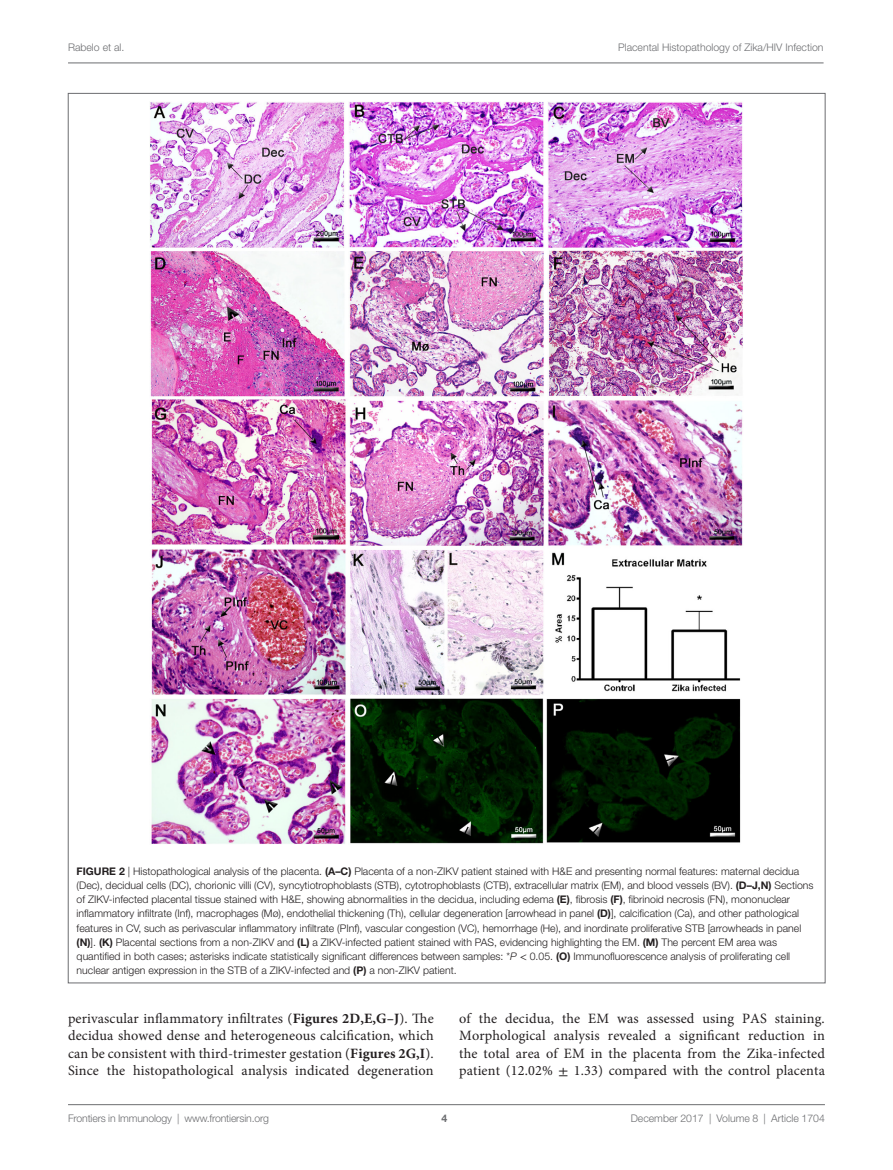
<style>
.page{position:relative;width:893px;height:1170px;background:#fff}
.page>*{position:absolute;margin:0;border:0;box-sizing:border-box;transform-origin:0 0}
.t1{font:14.25px/17.2px "Minion Pro";letter-spacing:.01em;color:#231f20;text-align:justify}
.t2{font:300 10.5px/14.2px "Helvetica Neue LT Std";color:#231f20}
.t3{font:300 10.5px "Helvetica Neue LT Std";color:#6c6d70}
.t4{font:700 10.5px "Helvetica Neue LT Std";color:#6c6d70}
.s1{font-weight:700}
.s2{font-style:italic}
.s3{font-family:"STIX General";font-weight:400}
.s4{font-family:"STIX General"}
</style>
<div class="page">
<img style="left:150px;top:102px;width:593px;height:742px">
<hr style="left:68px;top:63px;width:756px;height:1px;background:#6c6d70">
<hr style="left:68px;top:1104px;width:757px;height:1px;background:#6c6d70">
<p class="t3" style="left:68px;top:41px;width:58px">Rabelo et al.</p>
<p class="t3" style="left:618px;top:41px;width:207px">Placental Histopathology of Zika/HIV Infection</p>
<p class="t2" style="left:77px;top:863px;width:738px"><span class="s1">FIGURE 2</span> | Histopathological analysis of the placenta. <span class="s1">(A–C)</span> Placenta of a non-ZIKV patient stained with H&amp;E and presenting normal features: maternal decidua (Dec), decidual cells (DC), chorionic villi (CV), syncytiotrophoblasts (STB), cytotrophoblasts (CTB), extracellular matrix (EM), and blood vessels (BV). <span class="s1">(D–J,N)</span> Sections of ZIKV-infected placental tissue stained with H&amp;E, showing abnormalities in the decidua, including edema <span class="s1">(E)</span>, fibrosis <span class="s1">(F)</span>, fibrinoid necrosis (FN), mononuclear inflammatory infiltrate (Inf), macrophages (Mø), endothelial thickening (Th), cellular degeneration [arrowhead in panel <span class="s1">(D)</span>], calcification (Ca), and other pathological features in CV, such as perivascular inflammatory infiltrate (PInf), vascular congestion (VC), hemorrhage (He), and inordinate proliferative STB [arrowheads in panel <span class="s1">(N)</span>]. <span class="s1">(K)</span> Placental sections from a non-ZIKV and <span class="s1">(L)</span> a ZIKV-infected patient stained with PAS, evidencing highlighting the EM. <span class="s1">(M)</span> The percent EM area was quantified in both cases; asterisks indicate statistically significant differences between samples: *<span class="s2">P</span> <span class="s3">&lt;</span> 0.05. <span class="s1">(O)</span> Immunofluorescence analysis of proliferating cell nuclear antigen expression in the STB of a ZIKV-infected and <span class="s1">(P)</span> a non-ZIKV patient.</p>
<p class="t1" style="left:68px;top:1009px;width:367px">perivascular inflammatory infiltrates (<span class="s1">Figures 2D,E,G–J</span>). The decidua showed dense and heterogeneous calcification, which can be consistent with third-trimester gestation (<span class="s1">Figures 2G,I</span>).<br>Since the histopathological analysis indicated degeneration</p>
<h1 class="t1" style="left:459px;top:1009px;width:367px">of the decidua, the EM was assessed using PAS staining.<br>Morphological analysis revealed a significant reduction in the total area of EM in the placenta from the Zika-infected patient (12.02% <span class="s4">±</span> 1.33) compared with the control placenta</h1>
<p class="t3" style="left:68px;top:1111px;width:203px">Frontiers in Immunology | www.frontiersin.org</p>
<p class="t3" style="left:631px;top:1111px;width:196px">December 2017 | Volume 8 | Article 1704</p>
<p class="t4" style="left:441px;top:1111px;width:7px">4</p>
</div>
